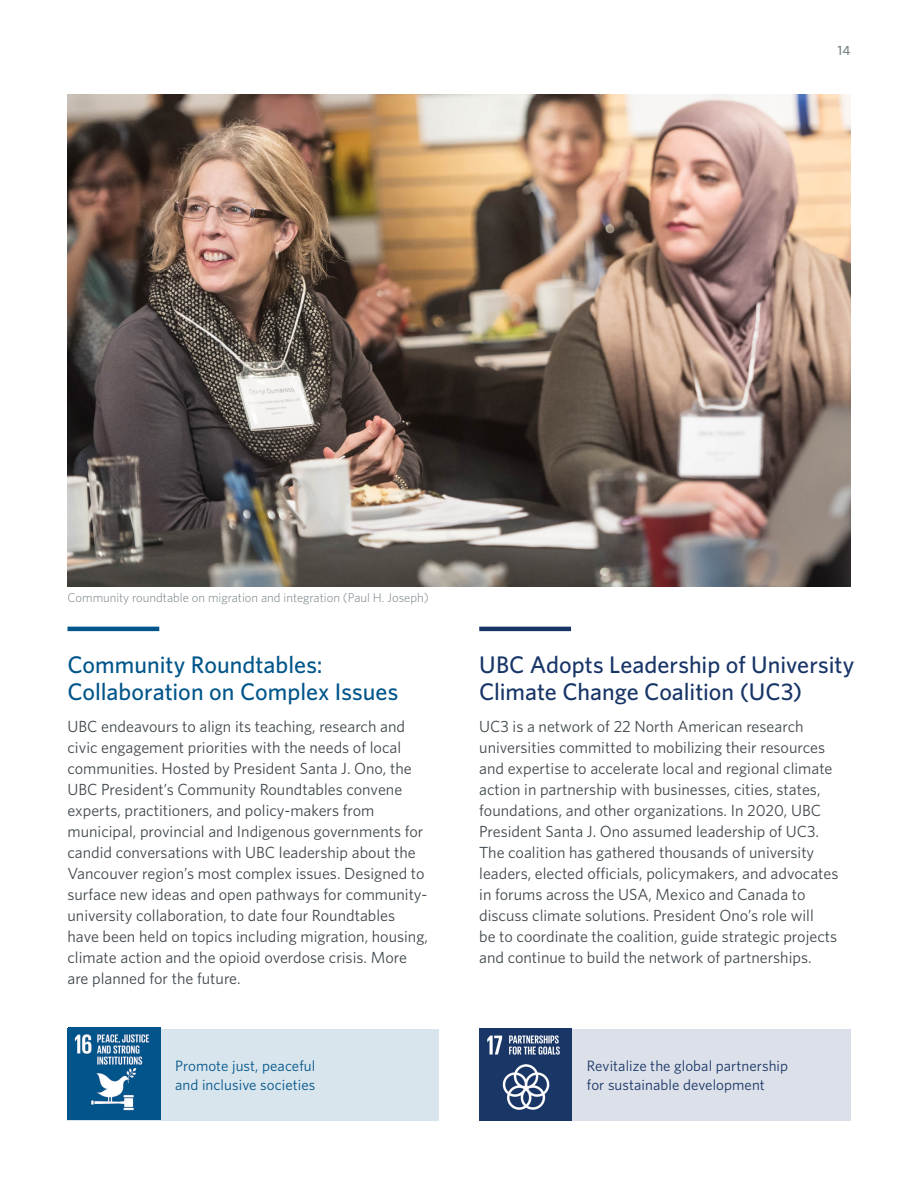
<style>
.page{position:relative;width:918px;height:1188px;background:#fff}
.page>*{position:absolute;margin:0;border:0;box-sizing:border-box;transform-origin:0 0}
.Body{font:500 24px/27px "Whitney";color:#183567}
.Body-2{font:500 24px/27px "Whitney";color:#01558a}
.Body-3{font:16.2px/21px "Whitney";color:#41494e}
.Body-4{font:15px/19.5px "Whitney";letter-spacing:.005em;color:#183567}
.Body-5{font:15px/19.5px "Whitney";letter-spacing:.005em;color:#01558a}
.t1{font:500 13.5px "Whitney";color:#717d83}
.Body-6{font:300 12.75px "Whitney";color:#717d83}
</style>
<div class="page">
<div style="left:479px;top:1029px;width:371px;height:91px;background:#dce0e8"></div>
<div style="left:68px;top:1029px;width:371px;height:91px;background:#d9e5ed"></div>
<img style="left:68px;top:1028px;width:92px;height:91px">
<img style="left:479px;top:1029px;width:92px;height:92px">
<hr style="left:68px;top:627px;width:91px;height:4px;background:#01558a">
<hr style="left:479px;top:627px;width:92px;height:4px;background:#183567">
<img style="left:68px;top:94px;width:782px;height:492px">
<p class="t1" style="left:837px;top:42px;width:15px">14</p>
<p class="Body-6" style="left:68px;top:589px;width:363px">Community roundtable on migration and integration (Paul H. Joseph)</p>
<p class="Body-2" style="left:68px;top:651px;width:332px">Community Roundtables:<br>Collaboration on Complex Issues</p>
<p class="Body-3" style="left:68px;top:715px;width:362px">UBC endeavours to align its teaching, research and civic engagement priorities with the needs of local communities. Hosted by President Santa J. Ono, the UBC President’s Community Roundtables convene experts, practitioners, and policy-makers from municipal, provincial and Indigenous governments for candid conversations with UBC leadership about the Vancouver region’s most complex issues. Designed to surface new ideas and open pathways for community&shy;university collaboration, to date four Roundtables have been held on topics including migration, housing, climate action and the opioid overdose crisis. More are planned for the future.</p>
<p class="Body" style="left:479px;top:651px;width:377px">UBC Adopts Leadership of University<br>Climate Change Coalition (UC3)</p>
<p class="Body-3" style="left:479px;top:715px;width:361px">UC3 is a network of 22 North American research universities committed to mobilizing their resources and expertise to accelerate local and regional climate action in partnership with businesses, cities, states, foundations, and other organizations. In 2020, UBC President Santa J. Ono assumed leadership of UC3.<br>The coalition has gathered thousands of university leaders, elected officials, policymakers, and advocates in forums across the USA, Mexico and Canada to discuss climate solutions. President Ono’s role will<br>be to coordinate the coalition, guide strategic projects and continue to build the network of partnerships.</p>
<p class="Body-5" style="left:175px;top:1056px;width:142px">Promote just, peaceful and inclusive societies</p>
<p class="Body-4" style="left:587px;top:1056px;width:203px">Revitalize the global partnership for sustainable development</p>
</div>
